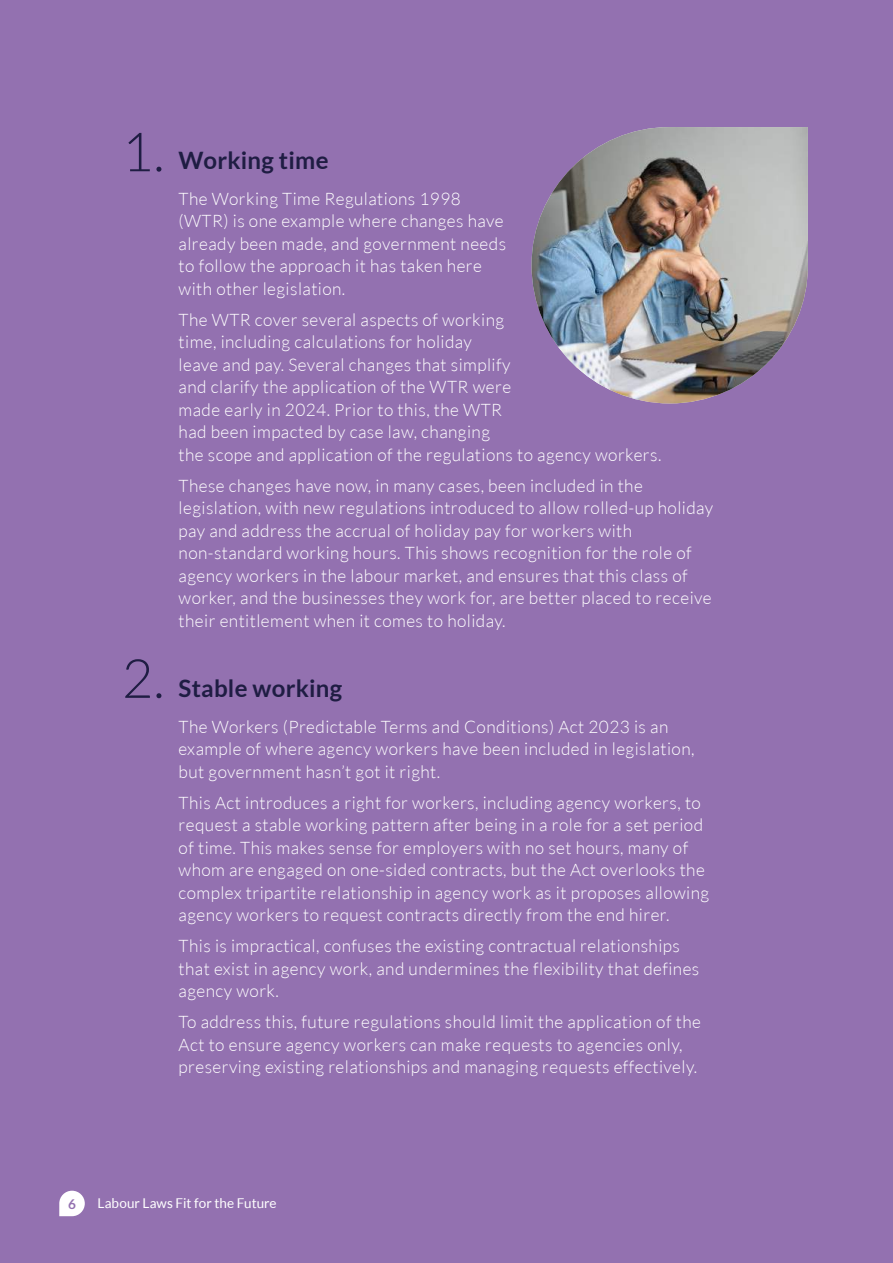
<style>
.page{position:relative;width:893px;height:1263px;background:#9371b0}
.page>*{position:absolute;margin:0;border:0;box-sizing:border-box;transform-origin:0 0}
.t1{font:300 54px "Lato";color:#1f1d43}
.t2{font:700 24px "Lato";letter-spacing:.01em;color:#1f1d43}
.t3{font:300 17.25px/22.5px "Lato";letter-spacing:.025em;color:#fff}
.t4{font:13.5px "Lato";color:#fff}
.t5{font:700 13.5px "Lato";color:#9371b0}
</style>
<div class="page">
<img style="left:531px;top:127px;width:277px;height:276px">
<svg style="left:59px;top:1191px;width:26px;height:25px"></svg>
<h1 class="t1" style="left:122px;top:123px;width:44px">1.</h1>
<h1 class="t1" style="left:122px;top:649px;width:44px">2.</h1>
<h2 class="t2" style="left:179px;top:147px;width:151px">Working time</h2>
<p class="t3" style="left:179px;top:187px;width:329px">The Working Time Regulations 1998 (WTR) is one example where changes have already been made, and government needs to follow the approach it has taken here with other legislation.</p>
<p class="t3" style="left:179px;top:308px;width:484px">The WTR cover several aspects of working<br>time, including calculations for holiday<br>leave and pay. Several changes that simplify<br>and clarify the application of the WTR were<br>made early in 2024. Prior to this, the WTR<br>had been impacted by case law, changing<br>the scope and application of the regulations to agency workers.</p>
<p class="t3" style="left:179px;top:474px;width:536px">These changes have now, in many cases, been included in the legislation, with new regulations introduced to allow rolled-up holiday pay and address the accrual of holiday pay for workers with non-standard working hours. This shows recognition for the role of agency workers in the labour market, and ensures that this class of worker, and the businesses they work for, are better placed to receive their entitlement when it comes to holiday.</p>
<h2 class="t2" style="left:179px;top:675px;width:165px">Stable working</h2>
<p class="t3" style="left:179px;top:715px;width:517px">The Workers (Predictable Terms and Conditions) Act 2023 is an example of where agency workers have been included in legislation, but government hasn’t got it right.</p>
<p class="t3" style="left:179px;top:791px;width:532px">This Act introduces a right for workers, including agency workers, to request a stable working pattern after being in a role for a set period of time. This makes sense for employers with no set hours, many of whom are engaged on one-sided contracts, but the Act overlooks the complex tripartite relationship in agency work as it proposes allowing agency workers to request contracts directly from the end hirer.</p>
<p class="t3" style="left:179px;top:935px;width:522px">This is impractical, confuses the existing contractual relationships that exist in agency work, and undermines the flexibility that defines agency work.</p>
<p class="t3" style="left:179px;top:1011px;width:524px">To address this, future regulations should limit the application of the<br>Act to ensure agency workers can make requests to agencies only, preserving existing relationships and managing requests effectively.</p>
<p class="t5" style="left:68px;top:1196px;width:9px">6</p>
<p class="t4" style="left:98px;top:1195px;width:181px">Labour Laws Fit for the Future</p>
</div>
